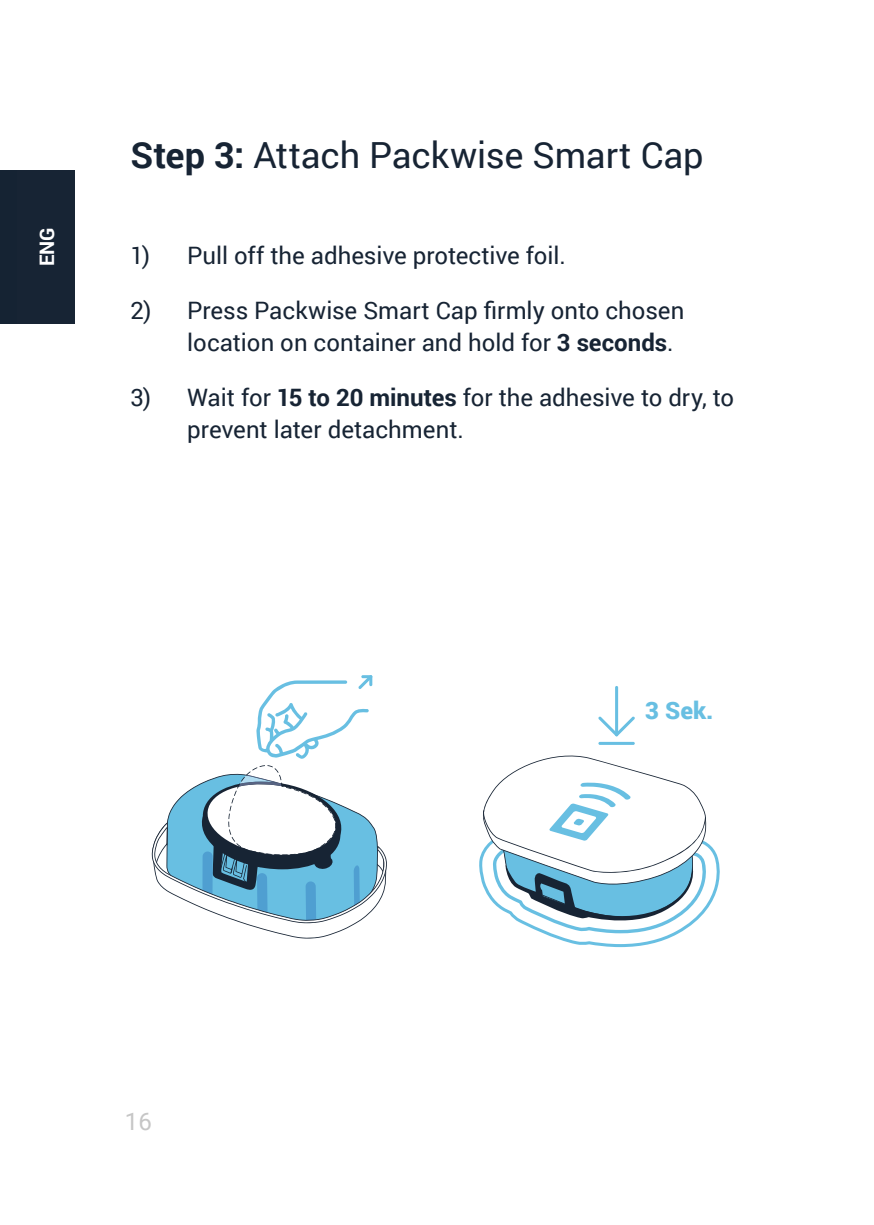
<style>
.page{position:relative;width:874px;height:1225px;background:#fff}
.page>*{position:absolute;margin:0;border:0;box-sizing:border-box;transform-origin:0 0}
.t1{font:36px "Roboto";letter-spacing:-.005em;color:#172434}
.t2{font:24px/32px "Roboto";color:#172434}
.t3{font:900 24px "Roboto";color:#68bfe2}
.t4{font:24px "Roboto";color:#c6c6c6}
.t5{font:700 20px "Roboto";color:#fff}
.s1{font-weight:700}
</style>
<div class="page">
<div style="left:0;top:170px;width:47px;height:153px;background:#152333"></div>
<div style="left:17px;top:170px;width:58px;height:153px;background:#172434"></div>
<svg style="left:151px;top:765px;width:236px;height:173px"></svg>
<svg style="left:256px;top:675px;width:116px;height:84px"></svg>
<svg style="left:479px;top:755px;width:241px;height:192px"></svg>
<svg style="left:598px;top:716px;width:36px;height:20px"></svg>
<hr style="left:614px;top:686px;width:3px;height:50px;background:#68bfe2;border-radius:2px">
<hr style="left:598px;top:742px;width:36px;height:3px;background:#68bfe2;border-radius:2px">
<p class="t5" style="left:33px;top:266px;width:40px;rotate:-90deg">ENG</p>
<h1 class="t1" style="left:130px;top:130px;width:574px"><span class="s1">Step 3:</span> Attach Packwise Smart Cap</h1>
<p class="t2" style="left:130px;top:239px;width:436px">1) Pull off the adhesive protective foil.</p>
<p class="t2" style="left:187px;top:293px;width:498px;text-indent:-57px">2) Press Packwise Smart Cap firmly onto chosen location on container and hold for <span class="s1">3 seconds</span>.</p>
<p class="t2" style="left:187px;top:380px;width:548px;text-indent:-57px">3) Wait for <span class="s1">15 to 20 minutes</span> for the adhesive to dry, to prevent later detachment.</p>
<p class="t3" style="left:645px;top:694px;width:70px">3 Sek.</p>
<p class="t4" style="left:125px;top:1104px;width:28px">16</p>
</div>
